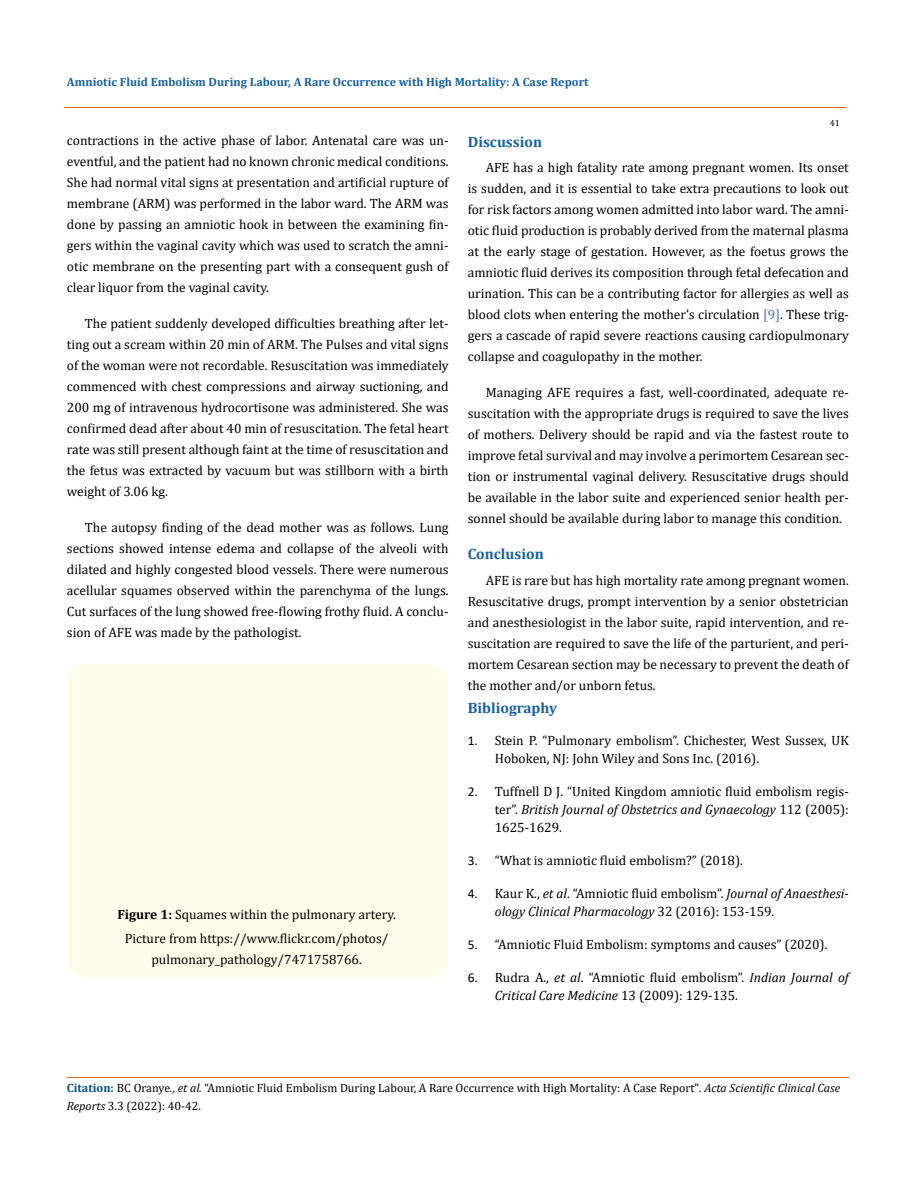
<style>
.page{position:relative;width:917px;height:1188px;background:#fff}
.page>*{position:absolute;margin:0;border:0;box-sizing:border-box;transform-origin:0 0}
.t1{font:700 15px "Cambria";color:#1560a6}
.t2{font:13.5px/21px "Cambria";color:#000;text-align:justify}
.t3{font:12px/18px "Cambria";color:#000}
.t4{font:700 12px "Cambria";color:#1560a6}
.t5{font:9px "Cambria";color:#000}
.s1{font-weight:700}
.s2{color:#4472c4}
.s3{font-family:"Calibri"}
.s4{font-style:italic}
.s5{font-weight:700;color:#035089}
</style>
<div class="page">
<div style="left:67px;top:664px;width:381px;height:314px;background:#fffde9;border-radius:18px"></div>
<hr style="left:64px;top:108px;width:781px;height:1px;background:#e05d1a">
<hr style="left:67px;top:1077px;width:781px;height:1px;background:#e05d1a">
<p class="t4" style="left:67px;top:73px;width:523px">Amniotic Fluid Embolism During Labour, A Rare Occurrence with High Mortality: A Case Report</p>
<p class="t5" style="left:829px;top:118px;width:11px">41</p>
<p class="t2" style="left:67px;top:130px;width:383px">contractions in the active phase of labor. Antenatal care was un&shy;eventful, and the patient had no known chronic medical conditions.<br>She had normal vital signs at presentation and artificial rupture of membrane (ARM) was performed in the labor ward. The ARM was done by passing an amniotic hook in between the examining fin&shy;gers within the vaginal cavity which was used to scratch the amni&shy;otic membrane on the presenting part with a consequent gush of clear liquor from the vaginal cavity.</p>
<p class="t2" style="left:67px;top:313px;width:383px;text-indent:18px">The patient suddenly developed difficulties breathing after let&shy;ting out a scream within 20 min of ARM. The Pulses and vital signs of the woman were not recordable. Resuscitation was immediately commenced with chest compressions and airway suctioning, and 200 mg of intravenous hydrocortisone was administered. She was confirmed dead after about 40 min of resuscitation. The fetal heart rate was still present although faint at the time of resuscitation and the fetus was extracted by vacuum but was stillborn with a birth weight of 3.06 kg.</p>
<p class="t2" style="left:67px;top:517px;width:383px;text-indent:18px">The autopsy finding of the dead mother was as follows. Lung sections showed intense edema and collapse of the alveoli with dilated and highly congested blood vessels. There were numerous acellular squames observed within the parenchyma of the lungs.<br>Cut surfaces of the lung showed free-flowing frothy fluid. A conclu&shy;sion of AFE was made by the pathologist.</p>
<p class="t2" style="left:117px;top:902px;width:280px;line-height:24px;text-align:center"><span class="s1">Figure 1:</span> Squames within the pulmonary artery.<br>Picture from https://www.flickr.com/photos/</p>
<p class="t2" style="left:151px;top:949px;width:212px">pulmonary_pathology/7471758766.</p>
<p class="t1" style="left:468px;top:131px;width:76px">Discussion</p>
<p class="t2" style="left:468px;top:157px;width:382px;text-indent:18px">AFE has a high fatality rate among pregnant women. Its onset is sudden, and it is essential to take extra precautions to look out for risk factors among women admitted into labor ward. The amni&shy;otic fluid production is probably derived from the maternal plasma at the early stage of gestation. However, as the foetus grows the amniotic fluid derives its composition through fetal defecation and urination. This can be a contributing factor for allergies as well as blood clots when entering the mother’s circulation <span class="s2">[9]</span>. These trig&shy;gers a cascade of rapid severe reactions causing cardiopulmonary collapse and coagulopathy in the mother.</p>
<p class="t2" style="left:468px;top:382px;width:382px;text-indent:18px">Managing AFE requires a fast, well-coordinated, adequate re&shy;suscitation with the appropriate drugs is required to save the lives of mothers. Delivery should be rapid and via the fastest route to improve fetal survival and may involve a perimortem Cesarean sec&shy;tion or instrumental vaginal delivery. Resuscitative drugs should be available in the labor suite and experienced senior health per&shy;sonnel should be available during labor to manage this condition.</p>
<p class="t1" style="left:468px;top:543px;width:77px">Conclusion</p>
<p class="t2" style="left:468px;top:569px;width:382px;text-indent:18px">AFE is rare but has high mortality rate among pregnant women.<br>Resuscitative drugs, prompt intervention by a senior obstetrician and anesthesiologist in the labor suite, rapid intervention, and re&shy;suscitation are required to save the life of the parturient, and peri&shy;mortem Cesarean section may be necessary to prevent the death of the mother and/or unborn fetus.</p>
<p class="t1" style="left:468px;top:698px;width:91px">Bibliography</p>
<p class="t2" style="left:495px;top:732px;width:355px;line-height:18px;text-indent:-27px"><span class="s3">1.</span> Stein P. “Pulmonary embolism”. Chichester, West Sussex, UK<br>Hoboken, NJ: John Wiley and Sons Inc. (2016).</p>
<p class="t2" style="left:495px;top:783px;width:355px;line-height:18px;text-indent:-27px"><span class="s3">2.</span> Tuffnell D J. “United Kingdom amniotic fluid embolism regis&shy;ter”. <span class="s4">British Journal of Obstetrics and Gynaecology</span> 112 (2005):<br>1625-1629.</p>
<p class="t2" style="left:468px;top:850px;width:277px"><span class="s3">3.</span> “What is amniotic fluid embolism?” (2018).</p>
<p class="t2" style="left:495px;top:885px;width:355px;line-height:18px;text-indent:-27px"><span class="s3">4.</span> Kaur K., <span class="s4">et al</span>. “Amniotic fluid embolism”. <span class="s4">Journal of Anaesthesi&shy;ology Clinical Pharmacology</span> 32 (2016): 153-159.</p>
<p class="t2" style="left:468px;top:934px;width:361px"><span class="s3">5.</span> “Amniotic Fluid Embolism: symptoms and causes” (2020).</p>
<p class="t2" style="left:495px;top:968px;width:355px;line-height:18px;text-indent:-27px"><span class="s3">6.</span> Rudra A., <span class="s4">et al</span>. “Amniotic fluid embolism”. <span class="s4">Indian Journal of<br>Critical Care Medicine</span> 13 (2009): 129-135.</p>
<p class="t3" style="left:67px;top:1079px;width:774px"><span class="s5">Citation:</span> BC Oranye<span class="s4">., et al.</span> “Amniotic Fluid Embolism During Labour, A Rare Occurrence with High Mortality: A Case Report". <span class="s4">Acta Scientific Clinical Case<br>Reports</span> 3.3 (2022): 40-42.</p>
</div>
